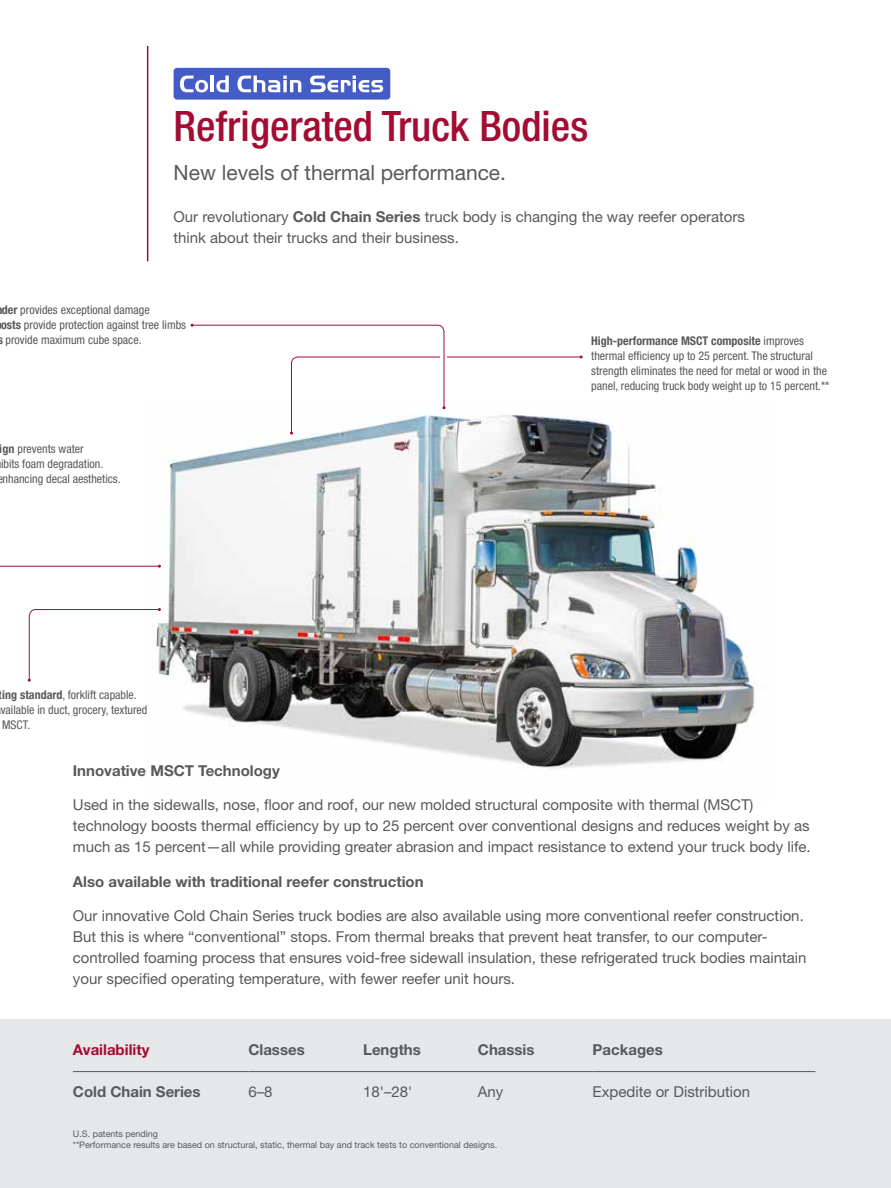
<style>
.page{position:relative;width:891px;height:1188px;background:#fff}
.page>*{position:absolute;margin:0;border:0;box-sizing:border-box;transform-origin:0 0}
.t1{font:500 condensed 42px "Helvetica Neue LT Std";color:#a30c33}
.t2{font:21px "Helvetica Neue LT Std";color:#58595b}
.t3{font:15px/21px "Helvetica Neue LT Std";color:#58595b}
.t4{font:700 15px "Helvetica Neue LT Std";color:#58595b}
.t5{font:700 15px "Helvetica Neue LT Std";color:#a30c33}
.t6{font:condensed 12px/15px "Helvetica Neue LT Std";color:#58595b}
.t7{font:9px/10.5px "Helvetica Neue LT Std";color:#58595b}
.s1{font-weight:700}
</style>
<div class="page">
<div style="left:0;top:1020px;width:891px;height:168px;background:#e6e7e8"></div>
<img style="left:161px;top:419px;width:594px;height:350px">
<div style="left:174px;top:68px;width:216px;height:32px;background:#455cc7;border-radius:3px"></div>
<svg style="left:180px;top:76px;width:28px;height:16px"></svg>
<hr style="left:211px;top:76px;width:3px;height:16px;background:#fff">
<svg style="left:216px;top:76px;width:13px;height:16px"></svg>
<svg style="left:237px;top:76px;width:64px;height:16px"></svg>
<svg style="left:310px;top:76px;width:73px;height:16px"></svg>
<hr style="left:147px;top:46px;width:1px;height:215px;background:#a30c33">
<svg style="left:28px;top:608px;width:133px;height:74px"></svg>
<svg style="left:0;top:564px;width:161px;height:4px"></svg>
<hr style="left:73px;top:1071px;width:175px;height:1px;background:#58595b">
<hr style="left:248px;top:1071px;width:115px;height:1px;background:#58595b">
<hr style="left:363px;top:1071px;width:115px;height:1px;background:#58595b">
<hr style="left:478px;top:1071px;width:115px;height:1px;background:#58595b">
<hr style="left:593px;top:1071px;width:222px;height:1px;background:#58595b">
<svg style="left:191px;top:324px;width:392px;height:111px"></svg>
<h1 class="t1" style="left:174px;top:101px;width:416px">Refrigerated Truck Bodies</h1>
<h2 class="t2" style="left:174px;top:160px;width:334px">New levels of thermal performance.</h2>
<p class="t3" style="left:174px;top:206px;width:573px">Our revolutionary <span class="s1">Cold Chain Series</span> truck body is changing the way reefer operators think about their trucks and their business.</p>
<p class="t6" style="left:2px;top:302px;width:150px"><span class="s1">der</span> provides exceptional damage</p>
<p class="t6" style="left:1px;top:317px;width:187px"><span class="s1">osts</span> provide protection against tree limbs</p>
<p class="t6" style="left:6px;top:332px;width:138px">provide maximum cube space.</p>
<p class="t6" style="left:0;top:441px;width:123px"><span class="s1">ign</span> prevents water<br>ibits foam degradation. nhancing decal aesthetics.</p>
<p class="t6" style="left:-1px;top:687px;width:150px"><span class="s1">ting standard</span>, forklift capable. vailable in duct, grocery, textured<br>MSCT.</p>
<p class="t6" style="left:591px;top:333px;width:240px"><span class="s1">High-performance MSCT composite</span> improves thermal efficiency up to 25 percent. The structural strength eliminates the need for metal or wood in the panel, reducing truck body weight up to 15 percent.**</p>
<p class="t4" style="left:73px;top:761px;width:208px">Innovative MSCT Technology</p>
<p class="t3" style="left:73px;top:794px;width:739px">Used in the sidewalls, nose, floor and roof, our new molded structural composite with thermal (MSCT) technology boosts thermal efficiency by up to 25 percent over conventional designs and reduces weight by as much as 15 percent—all while providing greater abrasion and impact resistance to extend your truck body life.</p>
<p class="t4" style="left:73px;top:872px;width:352px">Also available with traditional reefer construction</p>
<p class="t3" style="left:73px;top:905px;width:735px">Our innovative Cold Chain Series truck bodies are also available using more conventional reefer construction.<br>But this is where “conventional” stops. From thermal breaks that prevent heat transfer, to our computer&shy;controlled foaming process that ensures void-free sidewall insulation, these refrigerated truck bodies maintain your specified operating temperature, with fewer reefer unit hours.</p>
<p class="t5" style="left:73px;top:1041px;width:78px">Availability</p>
<p class="t4" style="left:248px;top:1041px;width:58px">Classes</p>
<p class="t4" style="left:363px;top:1041px;width:59px">Lengths</p>
<p class="t4" style="left:478px;top:1041px;width:58px">Chassis</p>
<p class="t4" style="left:593px;top:1041px;width:72px">Packages</p>
<p class="t4" style="left:73px;top:1082px;width:129px">Cold Chain Series</p>
<p class="t3" style="left:248px;top:1081px;width:26px">6–8</p>
<p class="t3" style="left:363px;top:1081px;width:51px">18'–28'</p>
<p class="t3" style="left:478px;top:1081px;width:27px">Any</p>
<p class="t3" style="left:593px;top:1081px;width:159px">Expedite or Distribution</p>
<p class="t7" style="left:73px;top:1128px;width:426px">U.S. patents pending<br>**Performance results are based on structural, static, thermal bay and track tests to conventional designs.</p>
</div>
